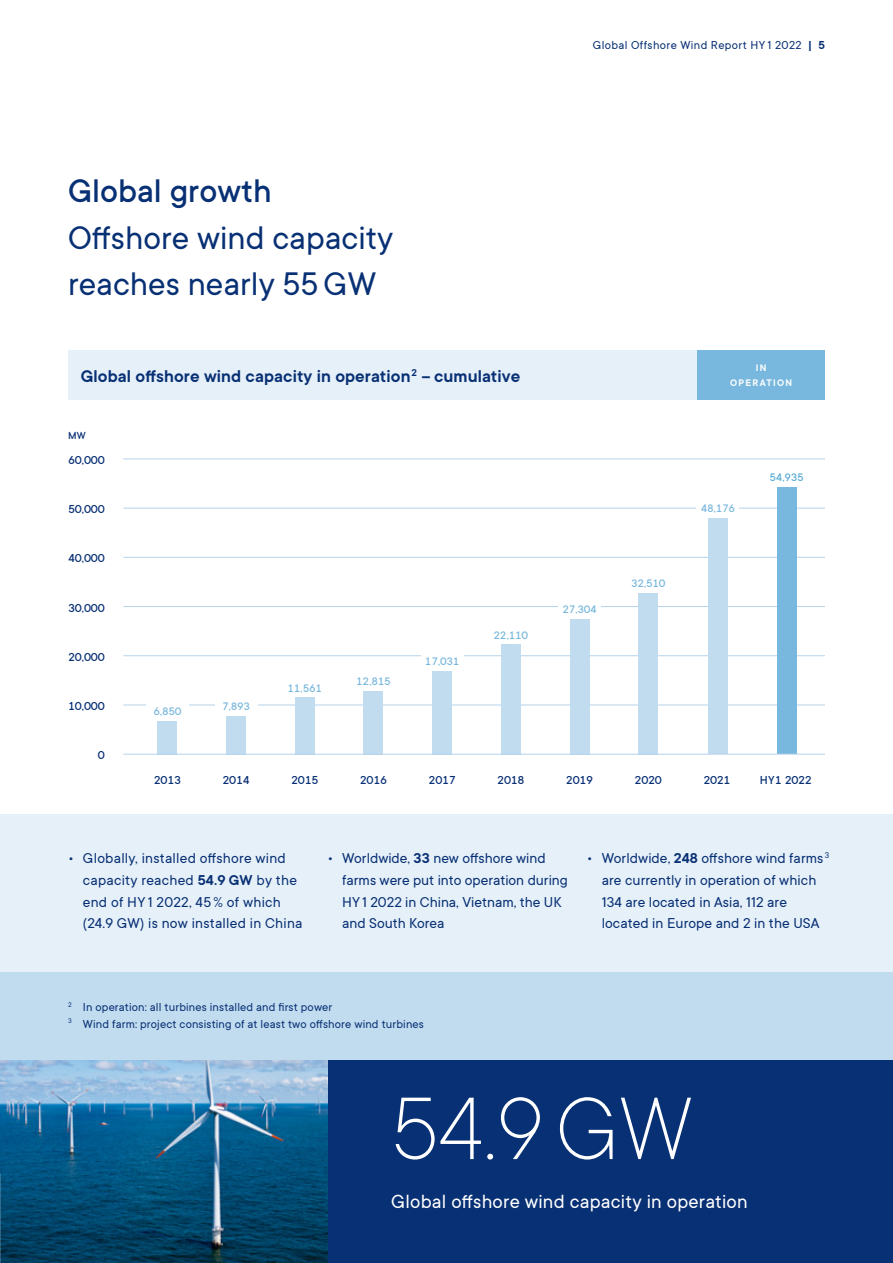
<style>
.page{position:relative;width:893px;height:1263px;background:#fff}
.page>*{position:absolute;margin:0;border:0;box-sizing:border-box;transform-origin:0 0}
.t1{font:200 97.5px "TT Commons";color:#fff}
.t2{font:36px/46.5px "TT Commons";color:#083074}
.t3{font:500 36px "TT Commons";color:#083074}
.t4{font:21px "TT Commons";letter-spacing:.01em;color:#fff}
.t5{font:600 18.75px "TT Commons";letter-spacing:.005em;color:#083074}
.t6{font:15.75px/21.8px "TT Commons";letter-spacing:.005em;color:#083074}
.t7{font:12.75px/16.5px "TT Commons";letter-spacing:.01em;color:#083074}
.t8{font:500 12.75px "TT Commons";letter-spacing:.03em;color:#083074}
.t9{font:12.75px "TT Commons";letter-spacing:.03em;color:#083074}
.t10{font:500 12px "TT Commons";letter-spacing:.03em;color:#7ab8dd}
.t11{font:500 12px "TT Commons";color:#5bacd7}
.t12{font:500 11.25px "TT Commons";color:#083074}
.t13{font:600 10.5px/15px "TT Commons";letter-spacing:.12em;color:#fff;text-align:center}
.s1{font-weight:600}
</style>
<div class="page">
<div style="left:0;top:814px;width:893px;height:167px;background:#e6f0f9"></div>
<div style="left:0;top:971px;width:893px;height:99px;background:#c1dbef"></div>
<div style="left:306px;top:1060px;width:587px;height:203px;background:#083074"></div>
<div style="left:68px;top:350px;width:757px;height:49px;background:#e6f0f9"></div>
<hr style="left:123px;top:508px;width:702px;height:1px;background:#b5d4ec">
<hr style="left:123px;top:458px;width:702px;height:1px;background:#b5d4ec">
<hr style="left:123px;top:557px;width:702px;height:1px;background:#b5d4ec">
<hr style="left:123px;top:606px;width:702px;height:1px;background:#b5d4ec">
<hr style="left:123px;top:655px;width:702px;height:1px;background:#b5d4ec">
<hr style="left:123px;top:704px;width:702px;height:1px;background:#b5d4ec">
<div style="left:697px;top:350px;width:128px;height:49px;background:#79b8de"></div>
<img style="left:0;top:1060px;width:327px;height:203px">
<div style="left:364px;top:691px;width:19px;height:63px;background:#c1dbef"></div>
<div style="left:295px;top:697px;width:19px;height:57px;background:#c1dbef"></div>
<div style="left:227px;top:715px;width:19px;height:39px;background:#c1dbef"></div>
<div style="left:433px;top:670px;width:19px;height:84px;background:#c1dbef"></div>
<div style="left:501px;top:644px;width:19px;height:110px;background:#c1dbef"></div>
<div style="left:570px;top:619px;width:19px;height:135px;background:#c1dbef"></div>
<div style="left:639px;top:593px;width:19px;height:161px;background:#c1dbef"></div>
<div style="left:708px;top:518px;width:19px;height:236px;background:#c1dbef"></div>
<div style="left:558px;top:597px;width:43px;height:22px;background:#fff"></div>
<div style="left:421px;top:649px;width:42px;height:21px;background:#fff"></div>
<div style="left:215px;top:694px;width:42px;height:21px;background:#fff"></div>
<div style="left:146px;top:699px;width:43px;height:21px;background:#fff"></div>
<div style="left:697px;top:497px;width:42px;height:21px;background:#fff"></div>
<div style="left:158px;top:721px;width:19px;height:33px;background:#c1dbef"></div>
<div style="left:777px;top:487px;width:19px;height:267px;background:#79b8de"></div>
<hr style="left:123px;top:754px;width:702px;height:1px;background:#b5d4ec">
<p class="t9" style="left:593px;top:38px;width:234px">Global Offshore Wind Report HY 1 2022 <span class="s1">| 5</span></p>
<h2 class="t3" style="left:68px;top:168px;width:205px">Global growth</h2>
<h2 class="t2" style="left:68px;top:213px;width:327px">Offshore wind capacity reaches nearly 55GW</h2>
<p class="t5" style="left:81px;top:364px;width:441px">Global offshore wind capacity in operation<sup>2</sup> – cumulative</p>
<p class="t12" style="left:68px;top:428px;width:19px">MW</p>
<p class="t8" style="left:68px;top:452px;width:37px">60,000</p>
<p class="t8" style="left:68px;top:501px;width:37px">50,000</p>
<p class="t8" style="left:68px;top:550px;width:37px">40,000</p>
<p class="t8" style="left:68px;top:599px;width:37px">30,000</p>
<p class="t8" style="left:68px;top:649px;width:37px">20,000</p>
<p class="t8" style="left:68px;top:698px;width:37px">10,000</p>
<p class="t8" style="left:98px;top:747px;width:8px">0</p>
<p class="t10" style="left:154px;top:703px;width:29px">6,850</p>
<p class="t10" style="left:222px;top:698px;width:29px">7,893</p>
<p class="t10" style="left:288px;top:680px;width:35px">11,561</p>
<p class="t10" style="left:357px;top:674px;width:35px">12,815</p>
<p class="t10" style="left:425px;top:653px;width:35px">17,031</p>
<p class="t10" style="left:494px;top:627px;width:35px">22,110</p>
<p class="t10" style="left:563px;top:602px;width:35px">27,304</p>
<p class="t10" style="left:631px;top:576px;width:35px">32,510</p>
<p class="t13" style="left:730px;top:360px;width:63px">IN<br>OPERATION</p>
<p class="t10" style="left:701px;top:501px;width:35px">48,176</p>
<p class="t11" style="left:770px;top:470px;width:35px">54,935</p>
<p class="t8" style="left:154px;top:772px;width:28px">2013</p>
<p class="t8" style="left:223px;top:772px;width:28px">2014</p>
<p class="t8" style="left:292px;top:772px;width:28px">2015</p>
<p class="t8" style="left:360px;top:772px;width:28px">2016</p>
<p class="t8" style="left:429px;top:772px;width:28px">2017</p>
<p class="t8" style="left:498px;top:772px;width:28px">2018</p>
<p class="t8" style="left:566px;top:772px;width:28px">2019</p>
<p class="t8" style="left:635px;top:772px;width:28px">2020</p>
<p class="t8" style="left:704px;top:772px;width:28px">2021</p>
<p class="t8" style="left:760px;top:772px;width:53px">HY1 2022</p>
<p class="t6" style="left:83px;top:847px;width:221px;text-indent:-15px">• Globally, installed offshore wind capacity reached <span class="s1">54.9 GW</span> by the end of HY 1 2022, 45 % of which (24.9 GW) is now installed in China</p>
<p class="t6" style="left:342px;top:847px;width:227px;text-indent:-15px">• Worldwide, <span class="s1">33</span> new offshore wind farms were put into operation during<br>HY1 2022 in China, Vietnam, the UK and South Korea</p>
<p class="t6" style="left:602px;top:847px;width:229px;text-indent:-15px">• Worldwide, <span class="s1">248</span> offshore wind farms <sup>3 </sup>are currently in operation of which 134 are located in Asia, 112 are located in Europe and 2 in the USA</p>
<p class="t7" style="left:68px;top:998px;width:357px"><sup>2</sup> In operation: all turbines installed and first power<br><sup>3</sup> Wind farm: project consisting of at least two offshore wind turbines</p>
<h1 class="t1" style="left:391px;top:1068px;width:304px">54.9GW</h1>
<h3 class="t4" style="left:391px;top:1189px;width:358px">Global offshore wind capacity in operation</h3>
</div>
